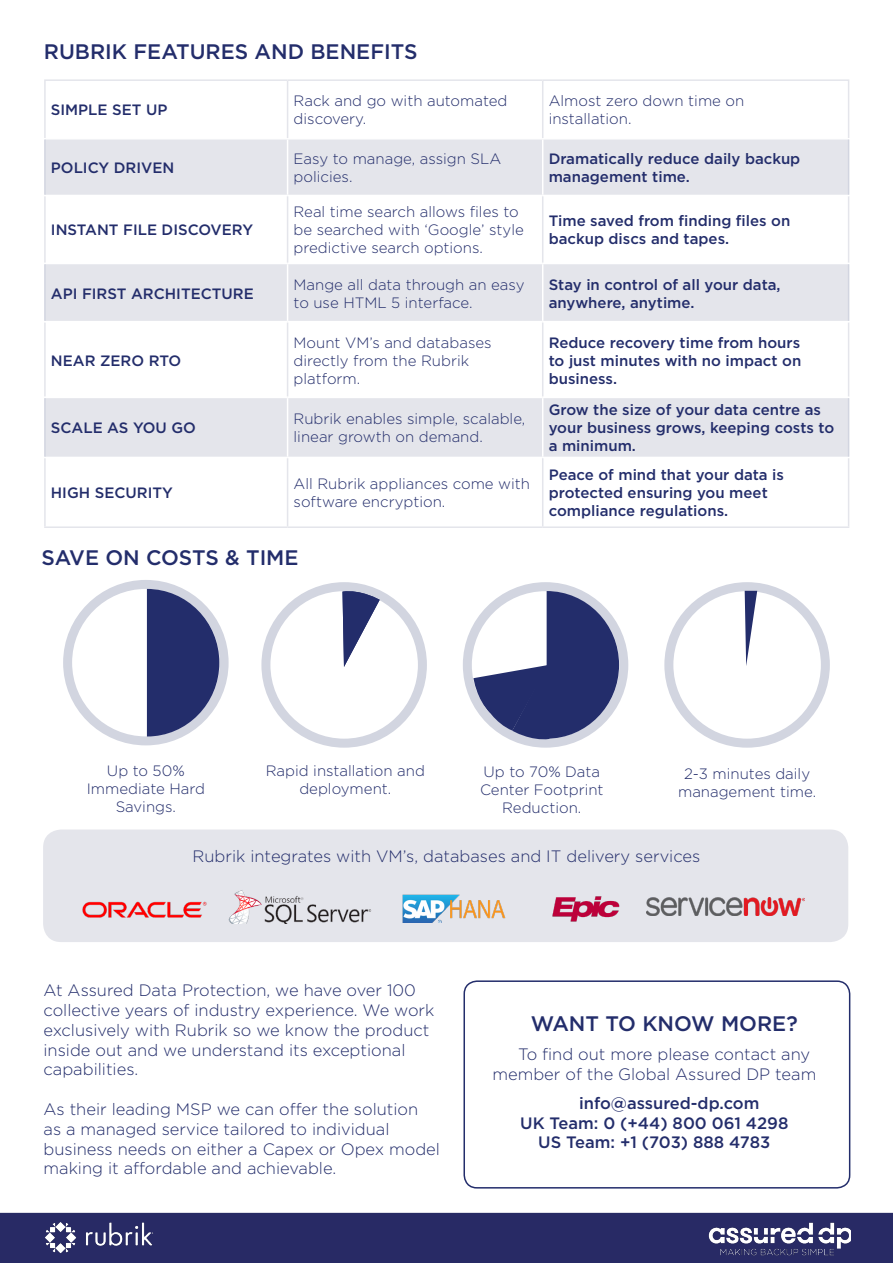
<style>
.page{position:relative;width:893px;height:1263px;background:#fff}
.page>*{position:absolute;margin:0;border:0;box-sizing:border-box;transform-origin:0 0}
.t1{font:500 21px "Gotham";color:#232d6b}
.t2{font:300 16.5px/19.8px "Gotham";color:#232d6b}
.t3{font:500 16.5px "Gotham";color:#232d6b}
.Table_Text{font:300 15px/18px "Gotham";color:#232d6b}
.Table_Text-2{font:500 15px/18px "Gotham";color:#232d6b}
</style>
<div class="page">
<svg style="left:46px;top:139px;width:802px;height:318px;fill:#e4e5eb"></svg>
<hr style="left:44px;top:79px;width:244px;height:2px;background:#e4e5eb">
<hr style="left:44px;top:81px;width:2px;height:57px;background:#e4e5eb">
<hr style="left:288px;top:79px;width:255px;height:2px;background:#e4e5eb">
<hr style="left:287px;top:81px;width:1px;height:57px;background:#e4e5eb">
<hr style="left:543px;top:79px;width:306px;height:2px;background:#e4e5eb">
<hr style="left:542px;top:81px;width:1px;height:57px;background:#e4e5eb">
<hr style="left:848px;top:81px;width:1px;height:57px;background:#e4e5eb">
<hr style="left:44px;top:196px;width:2px;height:67px;background:#e4e5eb">
<hr style="left:287px;top:196px;width:1px;height:67px;background:#e4e5eb">
<hr style="left:542px;top:196px;width:1px;height:67px;background:#e4e5eb">
<hr style="left:848px;top:196px;width:1px;height:67px;background:#e4e5eb">
<hr style="left:44px;top:322px;width:2px;height:75px;background:#e4e5eb">
<hr style="left:287px;top:322px;width:1px;height:75px;background:#e4e5eb">
<hr style="left:542px;top:322px;width:1px;height:75px;background:#e4e5eb">
<hr style="left:848px;top:322px;width:1px;height:75px;background:#e4e5eb">
<hr style="left:44px;top:458px;width:2px;height:68px;background:#e4e5eb">
<hr style="left:287px;top:458px;width:1px;height:68px;background:#e4e5eb">
<hr style="left:542px;top:458px;width:1px;height:68px;background:#e4e5eb">
<hr style="left:848px;top:458px;width:1px;height:68px;background:#e4e5eb">
<hr style="left:44px;top:526px;width:244px;height:2px;background:#e4e5eb">
<hr style="left:288px;top:526px;width:255px;height:2px;background:#e4e5eb">
<hr style="left:543px;top:526px;width:306px;height:2px;background:#e4e5eb">
<hr style="left:287px;top:139px;width:1px;height:56px;background:#fff">
<hr style="left:542px;top:139px;width:1px;height:56px;background:#fff">
<hr style="left:44px;top:195px;width:244px;height:1px;background:#fff">
<hr style="left:288px;top:195px;width:255px;height:1px;background:#fff">
<hr style="left:543px;top:195px;width:306px;height:1px;background:#fff">
<hr style="left:44px;top:263px;width:244px;height:1px;background:#fff">
<hr style="left:288px;top:263px;width:255px;height:1px;background:#fff">
<hr style="left:287px;top:264px;width:1px;height:57px;background:#fff">
<hr style="left:543px;top:263px;width:306px;height:1px;background:#fff">
<hr style="left:542px;top:264px;width:1px;height:57px;background:#fff">
<hr style="left:44px;top:321px;width:244px;height:1px;background:#fff">
<hr style="left:288px;top:321px;width:255px;height:1px;background:#fff">
<hr style="left:543px;top:321px;width:306px;height:1px;background:#fff">
<hr style="left:44px;top:397px;width:244px;height:1px;background:#fff">
<hr style="left:288px;top:397px;width:255px;height:1px;background:#fff">
<hr style="left:287px;top:398px;width:1px;height:59px;background:#fff">
<hr style="left:543px;top:397px;width:306px;height:1px;background:#fff">
<hr style="left:542px;top:398px;width:1px;height:59px;background:#fff">
<hr style="left:44px;top:139px;width:2px;height:56px;background:#d2d5e0">
<hr style="left:848px;top:139px;width:1px;height:56px;background:#d2d5e0">
<hr style="left:44px;top:264px;width:2px;height:57px;background:#d2d5e0">
<hr style="left:848px;top:264px;width:1px;height:57px;background:#d2d5e0">
<hr style="left:44px;top:398px;width:2px;height:59px;background:#d2d5e0">
<hr style="left:848px;top:398px;width:1px;height:59px;background:#d2d5e0">
<div style="left:463px;top:980px;width:387px;height:208px;border:2px solid #232d6b;border-radius:13px"></div>
<div style="left:63px;top:580px;width:166px;height:165px;border:9px solid #d2d5e0;border-radius:50%"></div>
<svg style="left:147px;top:589px;width:72px;height:147px;background:#4a5285"></svg>
<div style="left:463px;top:582px;width:165px;height:166px;border:9px solid #d2d5e0;border-radius:50%"></div>
<svg style="left:473px;top:591px;width:146px;height:150px"></svg>
<div style="left:261px;top:582px;width:166px;height:166px;border:9px solid #d2d5e0;border-radius:50%"></div>
<svg style="left:342px;top:589px;width:38px;height:78px"></svg>
<div style="left:664px;top:582px;width:166px;height:166px;border:9px solid #d2d5e0;border-radius:50%"></div>
<svg style="left:745px;top:591px;width:12px;height:75px"></svg>
<div style="left:43px;top:829px;width:805px;height:113px;background:#e4e5eb;border-radius:18px"></div>
<img style="left:82px;top:901px;width:125px;height:17px">
<img style="left:646px;top:898px;width:158px;height:17px">
<img style="left:552px;top:896px;width:68px;height:26px">
<img style="left:402px;top:894px;width:104px;height:29px">
<img style="left:228px;top:890px;width:144px;height:33px">
<div style="left:0;top:1213px;width:893px;height:50px;background:#282a65"></div>
<img style="left:44px;top:1212px;width:116px;height:51px">
<img style="left:703px;top:1212px;width:148px;height:51px">
<p class="t1" style="left:44px;top:38px;width:375px">RUBRIK FEATURES AND BENEFITS</p>
<p class="Table_Text-2" style="left:51px;top:101px;width:118px">SIMPLE SET UP</p>
<p class="Table_Text-2" style="left:51px;top:159px;width:125px">POLICY DRIVEN</p>
<p class="Table_Text" style="left:294px;top:92px;width:215px">Rack and go with automated</p>
<p class="Table_Text" style="left:294px;top:110px;width:74px">discovery.</p>
<p class="Table_Text" style="left:294px;top:149px;width:209px">Easy to manage, assign SLA</p>
<p class="Table_Text" style="left:294px;top:167px;width:60px">policies.</p>
<p class="Table_Text" style="left:549px;top:92px;width:197px">Almost zero down time on</p>
<p class="Table_Text" style="left:549px;top:110px;width:84px">installation.</p>
<p class="Table_Text-2" style="left:549px;top:150px;width:253px">Dramatically reduce daily backup management time.</p>
<p class="Table_Text-2" style="left:51px;top:221px;width:204px">INSTANT FILE DISCOVERY</p>
<p class="Table_Text" style="left:294px;top:203px;width:232px">Real time search allows files to be searched with ‘Google’ style predictive search options.</p>
<p class="Table_Text-2" style="left:549px;top:212px;width:243px">Time saved from finding files on backup discs and tapes.</p>
<p class="Table_Text-2" style="left:51px;top:284px;width:204px">API FIRST ARCHITECTURE</p>
<p class="Table_Text" style="left:294px;top:275px;width:233px">Mange all data through an easy to use HTML 5 interface.</p>
<p class="Table_Text-2" style="left:549px;top:275px;width:233px">Stay in control of all your data,</p>
<p class="Table_Text-2" style="left:549px;top:293px;width:147px">anywhere, anytime.</p>
<p class="Table_Text-2" style="left:51px;top:351px;width:132px">NEAR ZERO RTO</p>
<p class="Table_Text" style="left:294px;top:333px;width:200px">Mount VM’s and databases</p>
<p class="Table_Text" style="left:294px;top:351px;width:177px">directly from the Rubrik</p>
<p class="Table_Text" style="left:294px;top:369px;width:68px">platform.</p>
<p class="Table_Text-2" style="left:549px;top:333px;width:254px;text-align:justify">Reduce recovery time from hours to just minutes with no impact on business.</p>
<p class="Table_Text-2" style="left:51px;top:419px;width:147px">SCALE AS YOU GO</p>
<p class="Table_Text" style="left:294px;top:410px;width:233px">Rubrik enables simple, scalable, linear growth on demand.</p>
<p class="Table_Text-2" style="left:549px;top:401px;width:287px">Grow the size of your data centre as your business grows, keeping costs to a minimum.</p>
<p class="Table_Text-2" style="left:51px;top:484px;width:123px">HIGH SECURITY</p>
<p class="Table_Text" style="left:294px;top:475px;width:238px">All Rubrik appliances come with software encryption.</p>
<p class="Table_Text-2" style="left:549px;top:466px;width:237px">Peace of mind that your data is</p>
<p class="Table_Text-2" style="left:549px;top:484px;width:221px">protected ensuring you meet</p>
<p class="Table_Text-2" style="left:549px;top:502px;width:181px">compliance regulations.</p>
<p class="t1" style="left:42px;top:544px;width:258px">SAVE ON COSTS &amp; TIME</p>
<p class="Table_Text" style="left:107px;top:762px;width:79px">Up to 50%</p>
<p class="Table_Text" style="left:87px;top:780px;width:120px">Immediate Hard</p>
<p class="Table_Text" style="left:116px;top:798px;width:62px">Savings.</p>
<p class="Table_Text" style="left:266px;top:762px;width:161px;text-align:center">Rapid installation and deployment.</p>
<p class="Table_Text" style="left:678px;top:764px;width:140px;text-align:center">2-3 minutes daily management time.</p>
<p class="Table_Text" style="left:483px;top:763px;width:118px">Up to 70% Data</p>
<p class="Table_Text" style="left:480px;top:781px;width:125px">Center Footprint</p>
<p class="Table_Text" style="left:502px;top:799px;width:81px">Reduction.</p>
<p class="t2" style="left:193px;top:845px;width:509px">Rubrik integrates with VM’s, databases and IT delivery services</p>
<p class="t2" style="left:44px;top:980px;width:374px">At Assured Data Protection, we have over 100</p>
<p class="t2" style="left:44px;top:1000px;width:392px">collective years of industry experience. We work</p>
<p class="t2" style="left:44px;top:1020px;width:387px">exclusively with Rubrik so we know the product inside out and we understand its exceptional</p>
<p class="t2" style="left:44px;top:1059px;width:96px">capabilities.</p>
<p class="t2" style="left:44px;top:1099px;width:398px">As their leading MSP we can offer the solution as a managed service tailored to individual business needs on either a Capex or Opex model making it affordable and achievable.</p>
<p class="t1" style="left:531px;top:1010px;width:268px">WANT TO KNOW MORE?</p>
<p class="t2" style="left:518px;top:1044px;width:294px">To find out more please contact any</p>
<p class="t2" style="left:492px;top:1064px;width:325px">member of the Global Assured DP team</p>
<p class="t3" style="left:579px;top:1092px;width:182px">info@assured-dp.com</p>
<p class="t3" style="left:520px;top:1112px;width:270px">UK Team: 0 (+44) 800 061 4298</p>
<p class="t3" style="left:538px;top:1132px;width:234px">US Team: +1 (703) 888 4783</p>
</div>
